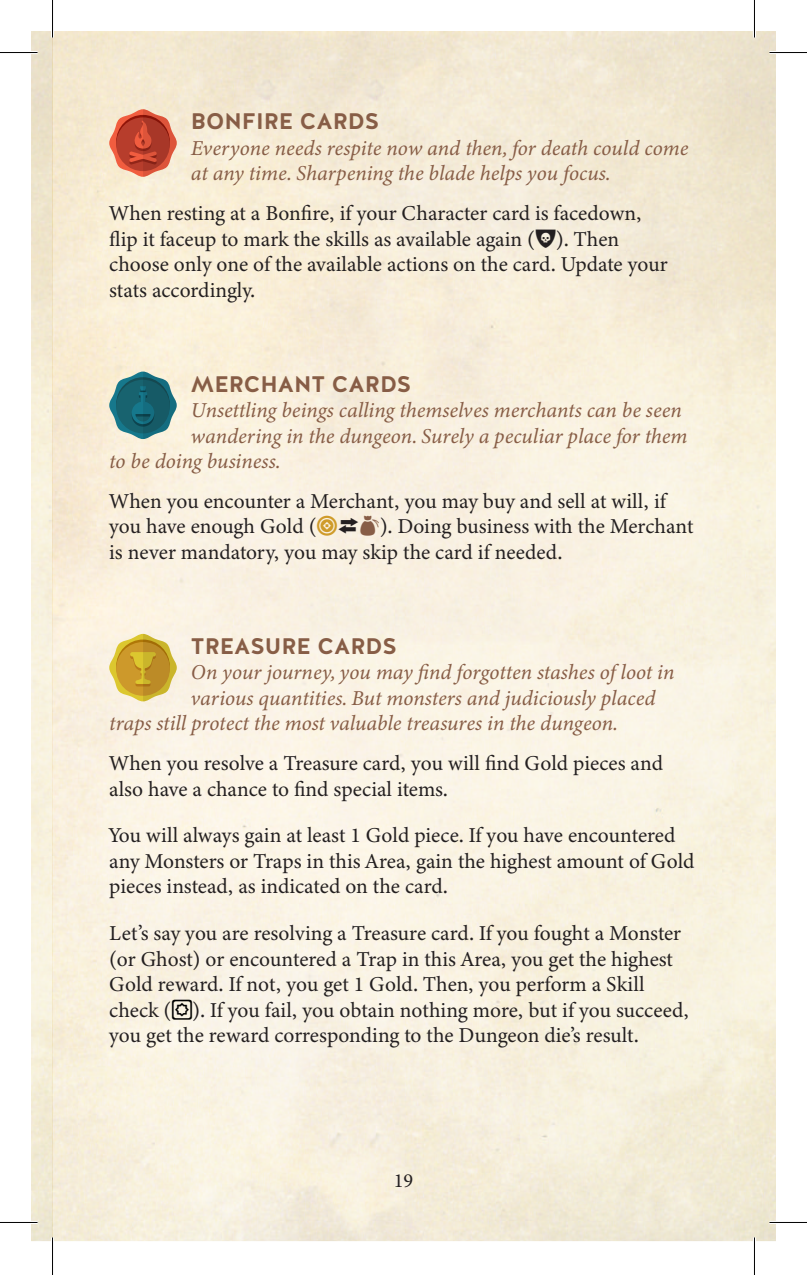
<style>
.page{position:relative;width:807px;height:1275px;background:#fff}
.page>*{position:absolute;margin:0;border:0;box-sizing:border-box;transform-origin:0 0}
.t1{font:700 22.5px "Halis R";color:#875d46}
.t2{font:21.25px/25.5px "Minion Variable Concept";color:#231f20}
.t3{font:italic 21.25px/25.5px "Minion Variable Concept";color:#875d46}
.t4{font:20px "Minion Variable Concept";color:#231f20}
.s1{color:#000}
</style>
<div class="page">
<img style="left:31px;top:31px;width:744px;height:1210px">
<svg style="left:109px;top:109px;width:68px;height:68px;background:#d1735d"></svg>
<svg style="left:109px;top:371px;width:68px;height:68px;background:#568c90"></svg>
<svg style="left:109px;top:634px;width:68px;height:67px;background:#d5b75b"></svg>
<hr style="left:0;top:51px;width:38px;height:3px;background:#fff">
<hr style="left:769px;top:51px;width:38px;height:3px;background:#fff">
<hr style="left:0;top:1220px;width:38px;height:3px;background:#fff">
<hr style="left:769px;top:1220px;width:38px;height:3px;background:#fff">
<hr style="left:51px;top:0;width:3px;height:38px;background:#fff">
<hr style="left:51px;top:1237px;width:3px;height:37px;background:#fff">
<hr style="left:753px;top:0;width:3px;height:38px;background:#fff">
<hr style="left:753px;top:1237px;width:3px;height:37px;background:#fff">
<hr style="left:0;top:52px;width:38px;height:1px;background:#000">
<hr style="left:769px;top:52px;width:38px;height:1px;background:#000">
<hr style="left:0;top:1221px;width:38px;height:1px;background:#000">
<hr style="left:769px;top:1221px;width:38px;height:1px;background:#000">
<hr style="left:52px;top:0;width:1px;height:38px;background:#000">
<hr style="left:52px;top:1237px;width:1px;height:37px;background:#000">
<hr style="left:754px;top:0;width:1px;height:38px;background:#000">
<hr style="left:754px;top:1237px;width:1px;height:37px;background:#000">
<svg style="left:535px;top:229px;width:20px;height:18px"></svg>
<svg style="left:317px;top:516px;width:62px;height:20px"></svg>
<p class="t1" style="left:191px;top:107px;width:190px">BONFIRE CARDS</p>
<p class="t3" style="left:191px;top:135px;width:499px">Everyone needs respite now and then, for death could come at any time. Sharpening the blade helps you focus.</p>
<p class="t2" style="left:109px;top:200px;width:560px">When resting at a Bonfire, if your Character card is facedown, flip it faceup to mark the skills as available again ( ). Then choose only one of the available actions on the card. Update your stats accordingly.</p>
<p class="t1" style="left:191px;top:369px;width:222px">MERCHANT CARDS</p>
<p class="t3" style="left:191px;top:397px;width:492px">Unsettling beings calling themselves merchants can be seen</p>
<p class="t3" style="left:191px;top:423px;width:498px">wandering in the dungeon. Surely a peculiar place for them</p>
<p class="t3" style="left:109px;top:448px;width:172px">to be doing business.</p>
<p class="t2" style="left:109px;top:488px;width:558px">When you encounter a Merchant, you may buy and sell at will, if you have enough Gold (</p>
<p class="t2" style="left:109px;top:513px;width:586px;text-indent:271px">). Doing business with the Merchant is never mandatory, you may skip the card if needed.</p>
<p class="t1" style="left:191px;top:631px;width:207px">TREASURE CARDS</p>
<p class="t3" style="left:191px;top:659px;width:485px">On your journey, you may find forgotten stashes of loot in</p>
<p class="t3" style="left:191px;top:685px;width:466px">various quantities. But monsters and judiciously placed</p>
<p class="t3" style="left:109px;top:710px;width:509px">traps still protect the most valuable treasures in the dungeon.</p>
<p class="t2" style="left:109px;top:750px;width:555px">When you resolve a Treasure card, you will find Gold pieces and also have a chance to find special items.</p>
<p class="t2" style="left:109px;top:822px;width:587px">You will always gain at least 1 Gold piece. If you have encountered any Monsters or Traps in this Area, gain the highest amount of Gold pieces instead, as indicated on the card.</p>
<p class="t2" style="left:109px;top:920px;width:581px">Let’s say you are resolving a Treasure card. If you fought a Monster (or Ghost) or encountered a Trap in this Area, you get the highest Gold reward. If not, you get 1 Gold. Then, you perform a Skill check (<span class="s1">▲</span>). If you fail, you obtain nothing more, but if you succeed, you get the reward corresponding to the Dungeon die’s result.</p>
<p class="t4" style="left:394px;top:1166px;width:21px">19</p>
</div>
